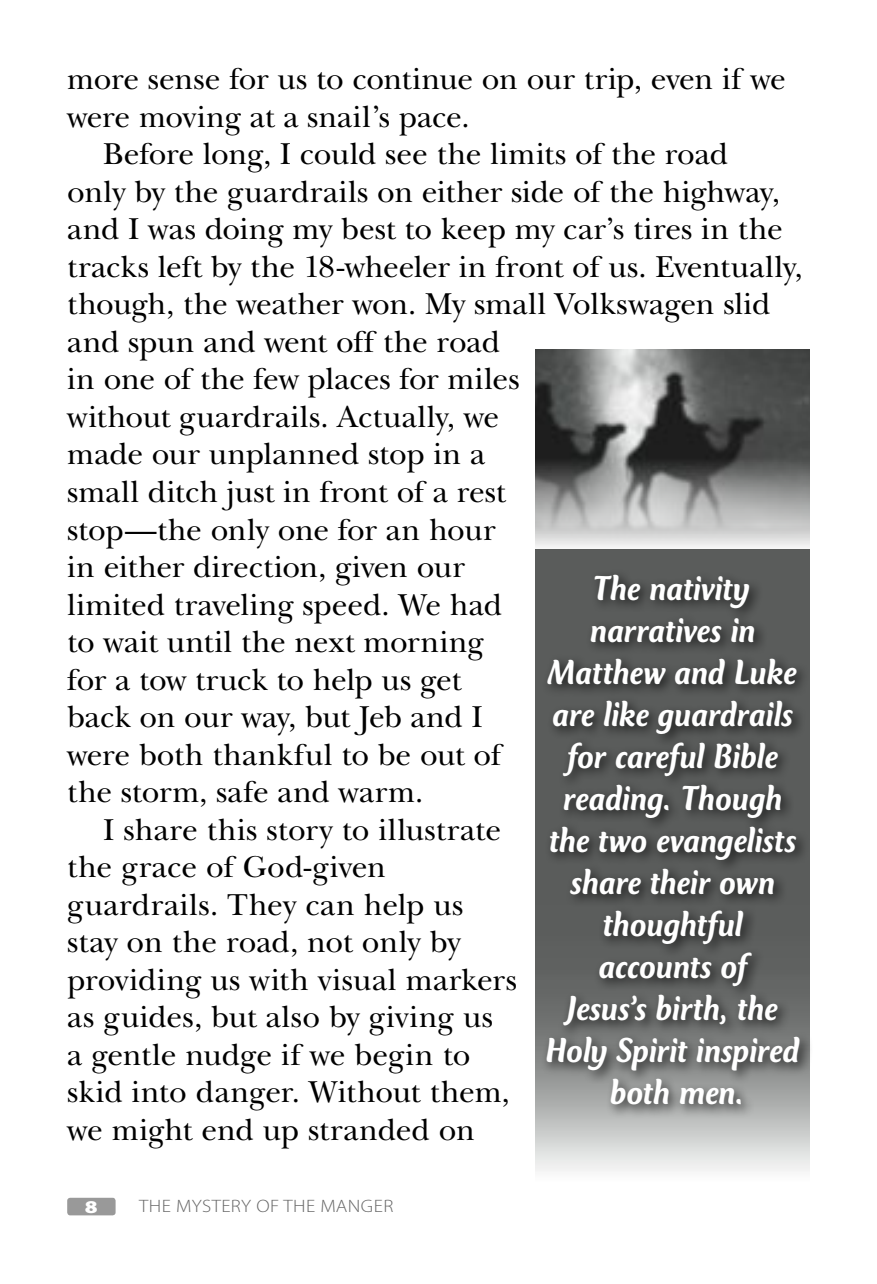
<style>
.page{position:relative;width:877px;height:1284px;background:#fff}
.page>*{position:absolute;margin:0;border:0;box-sizing:border-box;transform-origin:0 0}
.t1{font:italic 500 36px/42px "CT Mercurius Std";letter-spacing:-.005em;color:#fff;text-align:center;scale:.95 1}
.t2{font:31.5px "New Baskerville Std";letter-spacing:-.01em;color:#000}
.t3{font:300 18px "Myriad Pro";letter-spacing:.02em;color:#666;scale:1.1 1}
.t4{font:900 18px "Myriad Pro";color:#fff;scale:1.25 1}
</style>
<div class="page">
<div style="left:67px;top:1197px;width:49px;height:17px;background:#999;border-radius:3px"></div>
<img style="left:536px;top:549px;width:274px;height:622px">
<div style="left:541px;top:568px;width:272px;height:550px;background:#000;opacity:.71"></div>
<svg style="left:536px;top:350px;width:274px;height:197px;background:#7d7e7d"></svg>
<p class="t2" style="left:67px;top:61px;width:720px">more sense for us to continue on our trip, even if we</p>
<p class="t2" style="left:67px;top:98px;width:404px">were moving at a snail’s pace.</p>
<p class="t2" style="left:103px;top:136px;width:626px">Before long, I could see the limits of the road</p>
<p class="t2" style="left:67px;top:173px;width:714px">only by the guardrails on either side of the highway,</p>
<p class="t2" style="left:67px;top:211px;width:717px">and I was doing my best to keep my car’s tires in the</p>
<p class="t2" style="left:67px;top:248px;width:737px">tracks left by the 18-wheeler in front of us. Eventually,</p>
<p class="t2" style="left:67px;top:286px;width:705px">though, the weather won. My small Volkswagen slid</p>
<p class="t2" style="left:67px;top:323px;width:434px">and spun and went off the road</p>
<p class="t2" style="left:67px;top:361px;width:454px">in one of the few places for miles</p>
<p class="t2" style="left:67px;top:398px;width:434px">without guardrails. Actually, we</p>
<p class="t2" style="left:67px;top:436px;width:419px">made our unplanned stop in a</p>
<p class="t2" style="left:67px;top:473px;width:441px">small ditch just in front of a rest</p>
<p class="t2" style="left:67px;top:511px;width:430px">stop—the only one for an hour</p>
<p class="t2" style="left:67px;top:548px;width:399px">in either direction, given our</p>
<p class="t2" style="left:67px;top:586px;width:436px">limited traveling speed. We had</p>
<p class="t2" style="left:67px;top:623px;width:418px">to wait until the next morning</p>
<p class="t2" style="left:67px;top:661px;width:396px">for a tow truck to help us get</p>
<p class="t2" style="left:67px;top:698px;width:417px">back on our way, but Jeb and I</p>
<p class="t2" style="left:67px;top:736px;width:438px">were both thankful to be out of</p>
<p class="t2" style="left:67px;top:773px;width:357px">the storm, safe and warm.</p>
<p class="t2" style="left:103px;top:811px;width:399px">I share this story to illustrate</p>
<p class="t2" style="left:67px;top:848px;width:320px">the grace of God-given</p>
<p class="t2" style="left:67px;top:886px;width:398px">guardrails. They can help us</p>
<p class="t2" style="left:67px;top:923px;width:395px">stay on the road, not only by</p>
<p class="t2" style="left:67px;top:961px;width:451px">providing us with visual markers</p>
<p class="t2" style="left:67px;top:998px;width:427px">as guides, but also by giving us</p>
<p class="t2" style="left:67px;top:1036px;width:405px">a gentle nudge if we begin to</p>
<p class="t2" style="left:67px;top:1073px;width:444px">skid into danger. Without them,</p>
<p class="t2" style="left:67px;top:1111px;width:409px">we might end up stranded on</p>
<p class="t1" style="left:546px;top:567px;width:269px">The nativity narratives in<br>Matthew and Luke are like guardrails for careful Bible reading. Though the two evangelists share their own thoughtful accounts of<br>Jesus’s birth, the<br>Holy Spirit inspired both men.</p>
<p class="t4" style="left:85px;top:1195px;width:12px">8</p>
<p class="t3" style="left:139px;top:1196px;width:232px">THE MYSTERY OF THE MANGER</p>
</div>
